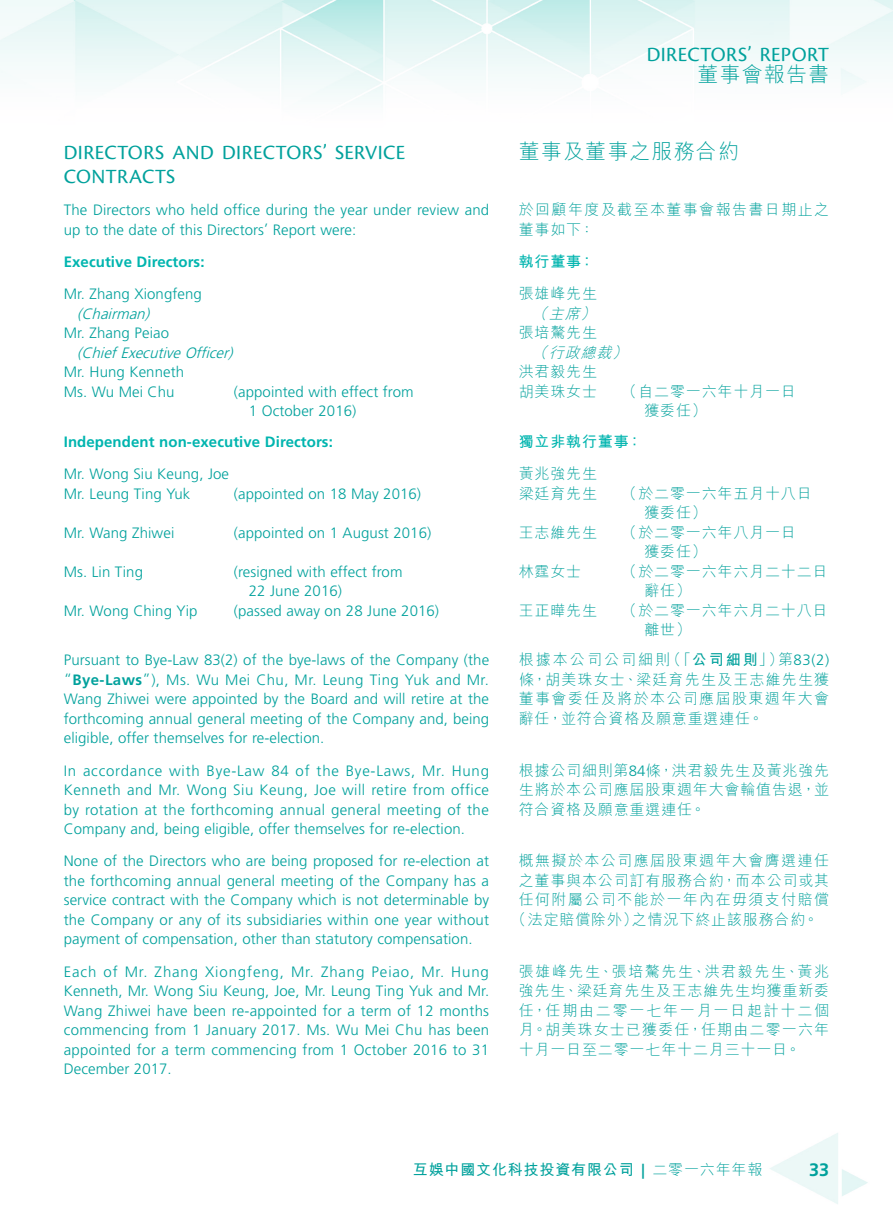
<style>
.page{position:relative;width:893px;height:1212px;background:#fff}
.page>*{position:absolute;margin:0;border:0;box-sizing:border-box;transform-origin:0 0}
.t1{font:21px/24px "Cronos Pro";letter-spacing:.015em;color:#00a19c}
.t2{font:300 21px "M Hei HK";letter-spacing:.055em;color:#00a19c}
.t3{font:700 18px "Frutiger LT Std";color:#00a19c}
.t4{font:300 15px/19.5px "Frutiger LT Std";letter-spacing:.005em;color:#00a19c}
.t5{font:300 15px/19.5px "M Hei HK";letter-spacing:.055em;color:#00a19c}
.t6{font:300 15px/19.5px "M Hei HK";letter-spacing:.095em;color:#00a19c}
.t7{font:700 15px "Frutiger LT Std";letter-spacing:.005em;color:#00b5af}
.t8{font:italic 300 15px "Frutiger LT Std";color:#00a19c}
.t9{font:700 15px "M Hei HK";letter-spacing:.055em;color:#00a19c}
.t10{font:700 15px "M Hei HK";letter-spacing:.055em;color:#00b5af}
.t11{font:italic 300 15px "M Hei HK";color:#00a19c}
.s1{font-weight:700}
.s2{font-family:"Frutiger LT Std"}
.s3{font-weight:300}
</style>
<div class="page">
<img style="left:770px;top:1133px;width:98px;height:71px">
<img style="left:0;top:0;width:893px;height:100px">
<h1 class="t1" style="left:64px;top:141px;width:343px">DIRECTORS AND DIRECTORS’ SERVICE<br>CONTRACTS</h1>
<p class="t4" style="left:64px;top:201px;width:427px">The Directors who held office during the year under review and up to the date of this Directors’ Report were:</p>
<p class="t7" style="left:64px;top:253px;width:142px">Executive Directors:</p>
<p class="t4" style="left:64px;top:285px;width:140px">Mr. Zhang Xiongfeng</p>
<p class="t8" style="left:77px;top:305px;width:78px">(Chairman)</p>
<p class="t4" style="left:64px;top:324px;width:107px">Mr. Zhang Peiao</p>
<p class="t8" style="left:77px;top:344px;width:161px">(ChiefExecutiveOfficer)</p>
<p class="t4" style="left:64px;top:363px;width:122px">Mr. Hung Kenneth<br>Ms. Wu Mei Chu</p>
<p class="t4" style="left:249px;top:382px;width:166px;text-indent:-15px">(appointed with effect from<br>1 October 2016)</p>
<p class="t7" style="left:64px;top:433px;width:271px">Independent non-executive Directors:</p>
<p class="t4" style="left:64px;top:464px;width:167px">Mr. Wong Siu Keung, Joe<br>Mr. Leung Ting Yuk</p>
<p class="t4" style="left:234px;top:484px;width:189px">(appointed on 18 May 2016)</p>
<p class="t4" style="left:64px;top:523px;width:112px">Mr. Wang Zhiwei</p>
<p class="t4" style="left:234px;top:523px;width:199px">(appointed on 1 August 2016)</p>
<p class="t4" style="left:64px;top:562px;width:81px">Ms. Lin Ting</p>
<p class="t4" style="left:249px;top:562px;width:155px;text-indent:-15px">(resigned with effect from<br>22 June 2016)</p>
<p class="t4" style="left:64px;top:601px;width:135px">Mr. Wong Ching Yip</p>
<p class="t4" style="left:234px;top:601px;width:207px">(passed away on 28 June 2016)</p>
<p class="t4" style="left:64px;top:651px;width:427px;text-align:justify">Pursuant to Bye-Law 83(2) of the bye-laws of the Company (the “<span class="s1">Bye-Laws</span>”), Ms. Wu Mei Chu, Mr. Leung Ting Yuk and Mr.<br>Wang Zhiwei were appointed by the Board and will retire at the forthcoming annual general meeting of the Company and, being eligible, offer themselves for re-election.</p>
<p class="t4" style="left:64px;top:761px;width:427px;text-align:justify">In accordance with Bye-Law 84 of the Bye-Laws, Mr. Hung Kenneth and Mr. Wong Siu Keung, Joe will retire from office by rotation at the forthcoming annual general meeting of the Company and, being eligible, offer themselves for re-election.</p>
<p class="t4" style="left:64px;top:852px;width:427px;text-align:justify">None of the Directors who are being proposed for re-election at the forthcoming annual general meeting of the Company has a service contract with the Company which is not determinable by the Company or any of its subsidiaries within one year without payment of compensation, other than statutory compensation.</p>
<p class="t4" style="left:64px;top:962px;width:427px;text-align:justify">Each of Mr. Zhang Xiongfeng, Mr. Zhang Peiao, Mr. Hung Kenneth, Mr. Wong Siu Keung, Joe, Mr. Leung Ting Yuk and Mr.<br>Wang Zhiwei have been re-appointed for a term of 12 months commencing from 1 January 2017. Ms. Wu Mei Chu has been appointed for a term commencing from 1 October 2016 to 31<br>December 2017.</p>
<h1 class="t1" style="left:647px;top:43px;width:184px">DIRECTORS’ REPORT</h1>
<h1 class="t2" style="left:697px;top:64px;width:133px">董事會報告書</h1>
<h1 class="t2" style="left:519px;top:141px;width:222px">董事及董事之服務合約</h1>
<p class="t6" style="left:519px;top:200px;width:312px">於回顧年度及截至本董事會報告書日期止之董事如下：</p>
<p class="t10" style="left:519px;top:251px;width:77px">執行董事：</p>
<p class="t5" style="left:519px;top:284px;width:80px">張雄峰先生</p>
<p class="t11" style="left:532px;top:306px;width:69px">（主席）</p>
<p class="t5" style="left:519px;top:323px;width:80px">張培驁先生</p>
<p class="t11" style="left:532px;top:345px;width:100px">（行政總裁）</p>
<p class="t5" style="left:519px;top:362px;width:80px">洪君毅先生胡美珠女士</p>
<p class="t5" style="left:644px;top:381px;width:153px;text-indent:-22px">（自二零一六年十月一日獲委任）</p>
<p class="t10" style="left:519px;top:430px;width:125px">獨立非執行董事：</p>
<p class="t5" style="left:519px;top:463px;width:80px">黃兆強先生梁廷育先生</p>
<p class="t5" style="left:644px;top:483px;width:169px;text-indent:-22px">（於二零一六年五月十八日獲委任）</p>
<p class="t5" style="left:519px;top:522px;width:80px">王志維先生</p>
<p class="t5" style="left:644px;top:522px;width:153px;text-indent:-22px">（於二零一六年八月一日獲委任）</p>
<p class="t5" style="left:519px;top:561px;width:64px">林霆女士</p>
<p class="t5" style="left:644px;top:561px;width:185px;text-indent:-22px">（於二零一六年六月二十二日辭任）</p>
<p class="t5" style="left:519px;top:600px;width:80px">王正曄先生</p>
<p class="t5" style="left:644px;top:600px;width:185px;text-indent:-22px">（於二零一六年六月二十八日離世）</p>
<p class="t5" style="left:519px;top:650px;width:312px;text-align:justify">根據本公司公司細則（「<span class="s1">公司細則</span>」）第<span class="s2">83(2)</span>條，胡美珠女士、梁廷育先生及王志維先生獲董事會委任及將於本公司應屆股東週年大會辭任，並符合資格及願意重選連任。</p>
<p class="t5" style="left:519px;top:760px;width:312px;text-align:justify">根據公司細則第<span class="s2">84</span>條，洪君毅先生及黃兆強先生將於本公司應屆股東週年大會輪值告退，並符合資格及願意重選連任。</p>
<p class="t6" style="left:519px;top:851px;width:312px">概無擬於本公司應屆股東週年大會膺選連任</p>
<p class="t5" style="left:519px;top:870px;width:312px">之董事與本公司訂有服務合約，而本公司或其</p>
<p class="t6" style="left:519px;top:890px;width:312px">任何附屬公司不能於一年內在毋須支付賠償</p>
<p class="t5" style="left:511px;top:909px;width:309px">（法定賠償除外）之情況下終止該服務合約。</p>
<p class="t5" style="left:519px;top:961px;width:312px;text-align:justify">張雄峰先生、張培驁先生、洪君毅先生、黃兆強先生、梁廷育先生及王志維先生均獲重新委任，任期由二零一七年一月一日起計十二個月。胡美珠女士已獲委任，任期由二零一六年十月一日至二零一七年十二月三十一日。</p>
<p class="t9" style="left:413px;top:1158px;width:351px">互娛中國文化科技投資有限公司 <span class="s2">|</span> <span class="s3">二零一六年年報</span></p>
<p class="t3" style="left:809px;top:1159px;width:22px">33</p>
</div>
